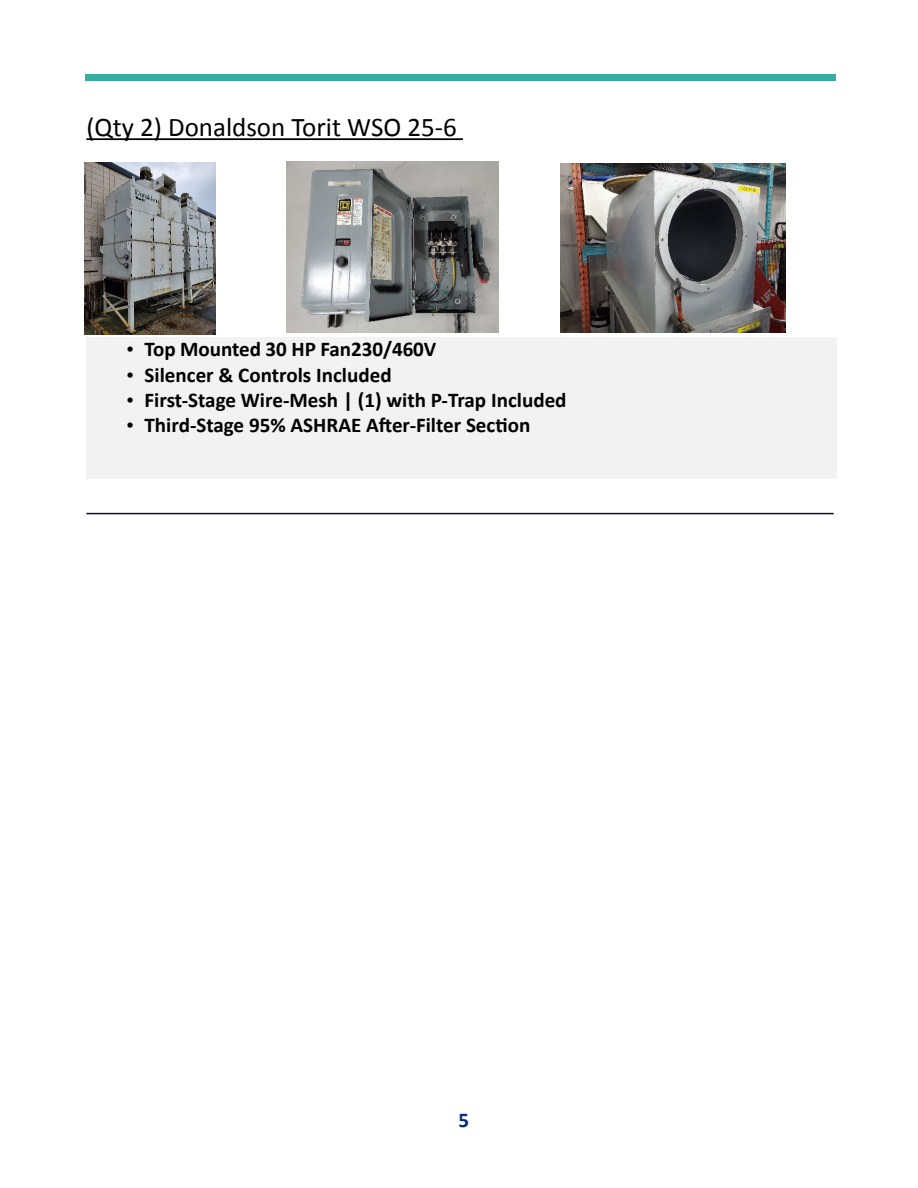
<style>
.page{position:relative;width:918px;height:1188px;background:#fff}
.page>*{position:absolute;margin:0;border:0;box-sizing:border-box;transform-origin:0 0}
.t1{font:27px "Calibri";color:#000}
.t2{font:700 21px "Calibri";color:#000}
.t3{font:700 21px "Calibri";color:#072b76}
.s1{font-family:"Times New Roman";font-weight:400}
</style>
<div class="page">
<div style="left:85px;top:74px;width:751px;height:7px;background:#35ada2"></div>
<hr style="left:86px;top:138px;width:377px;height:2px;background:#000">
<img style="left:85px;top:162px;width:130px;height:173px">
<img style="left:287px;top:161px;width:211px;height:172px">
<img style="left:561px;top:164px;width:225px;height:169px">
<div style="left:86px;top:337px;width:751px;height:141px;background:#f2f2f2"></div>
<hr style="left:86px;top:513px;width:748px;height:1px;background:#100e2a">
<p class="t1" style="left:86px;top:108px;width:372px">(Qty 2) Donaldson Torit WSO 25-6</p>
<p class="t2" style="left:127px;top:335px;width:311px"><span class="s1">•</span> Top Mounted 30 HP Fan230/460V</p>
<p class="t2" style="left:127px;top:360px;width:267px"><span class="s1">•</span> Silencer &amp; Controls Included</p>
<p class="t2" style="left:127px;top:385px;width:441px"><span class="s1">•</span> First-Stage Wire-Mesh | (1) with P-Trap Included</p>
<p class="t2" style="left:127px;top:410px;width:405px"><span class="s1">•</span> Third-Stage 95% ASHRAE After-Filter Section</p>
<p class="t3" style="left:459px;top:1106px;width:12px">5</p>
</div>
